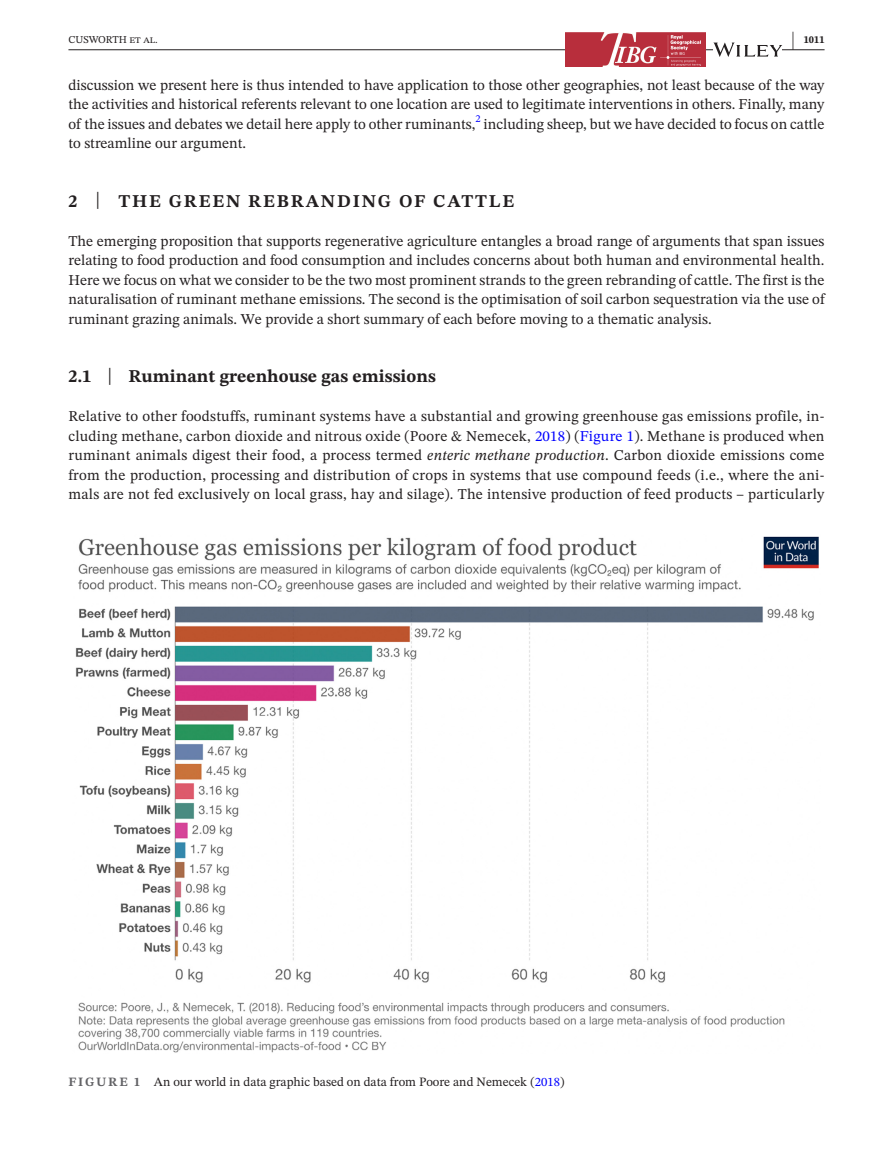
<style>
.page{position:relative;width:893px;height:1174px;background:#fff}
.page>*{position:absolute;margin:0;border:0;box-sizing:border-box;transform-origin:0 0}
.t1{font:700 21px "STIX Two Text";color:#231f20;scale:.42 1}
.t2{font:700 18px "STIX Two Text";color:#231f20}
.t3{font:700 18px "STIX Two Text";letter-spacing:.1em;color:#231f20}
.t4{font:15px/19.5px "STIX Two Text";color:#231f20;text-align:justify}
.t5{font:12.75px "STIX Two Text";color:#231f20}
.t6{font:10.5px "STIX Two Text";color:#231f20}
.t7{font:700 10.5px "STIX Two Text";color:#231f20}
.t8{font:10.5px "STIX Two Text";color:#00f}
.s1{font-weight:400;font-size:23.7px}
.s2{color:#00f}
.s3{font-style:italic}
.s4{font-weight:700;color:#636366}
</style>
<div class="page">
<hr style="left:68px;top:49px;width:756px;height:1px;background:#231f20">
<img style="left:566px;top:33px;width:140px;height:34px">
<img style="left:660px;top:36px;width:40px;height:29px">
<svg style="left:713px;top:43px;width:69px;height:14px"></svg>
<img style="left:75px;top:536px;width:744px;height:517px">
<h1 class="t1" style="left:792px;top:24px;width:8px">|</h1>
<p class="t6" style="left:68px;top:32px;width:91px">CUSWORTH et al.</p>
<p class="t7" style="left:804px;top:32px;width:22px">1011</p>
<p class="t4" style="left:68px;top:75px;width:758px">discussion we present here is thus intended to have application to those other geographies, not least because of the way the activities and historical referents relevant to one location are used to legitimate interventions in others. Finally, many of the issues and debates we detail here apply to other ruminants,</p>
<p class="t8" style="left:475px;top:111px;width:7px">2</p>
<p class="t4" style="left:483px;top:114px;width:342px">including sheep, but we have decided to focus on cattle</p>
<p class="t4" style="left:68px;top:133px;width:179px">to streamline our argument.</p>
<p class="t3" style="left:68px;top:188px;width:447px">2 <span class="s1">|</span> THE GREEN REBRANDING OF CATTLE</p>
<p class="t4" style="left:68px;top:231px;width:758px">The emerging proposition that supports regenerative agriculture entangles a broad range of arguments that span issues relating to food production and food consumption and includes concerns about both human and environmental health.<br>Here we focus on what we consider to be the two most prominent strands to the green rebranding of cattle. The first is the naturalisation of ruminant methane emissions. The second is the optimisation of soil carbon sequestration via the use of ruminant grazing animals. We provide a short summary of each before moving to a thematic analysis.</p>
<p class="t2" style="left:68px;top:363px;width:369px">2.1 <span class="s1">|</span> Ruminant greenhouse gas emissions</p>
<p class="t4" style="left:68px;top:406px;width:758px">Relative to other foodstuffs, ruminant systems have a substantial and growing greenhouse gas emissions profile, in&shy;cluding methane, carbon dioxide and nitrous oxide (Poore &amp; Nemecek, <span class="s2">2018</span>) (<span class="s2">Figure 1</span>). Methane is produced when ruminant animals digest their food, a process termed <span class="s3">enteric methane production</span>. Carbon dioxide emissions come from the production, processing and distribution of crops in systems that use compound feeds (i.e., where the ani&shy;mals are not fed exclusively on local grass, hay and silage). The intensive production of feed products – particularly</p>
<p class="t5" style="left:68px;top:1072px;width:497px"><span class="s4">FIGURE 1</span> An our world in data graphic based on data from Poore and Nemecek (<span class="s2">2018</span>)</p>
</div>
